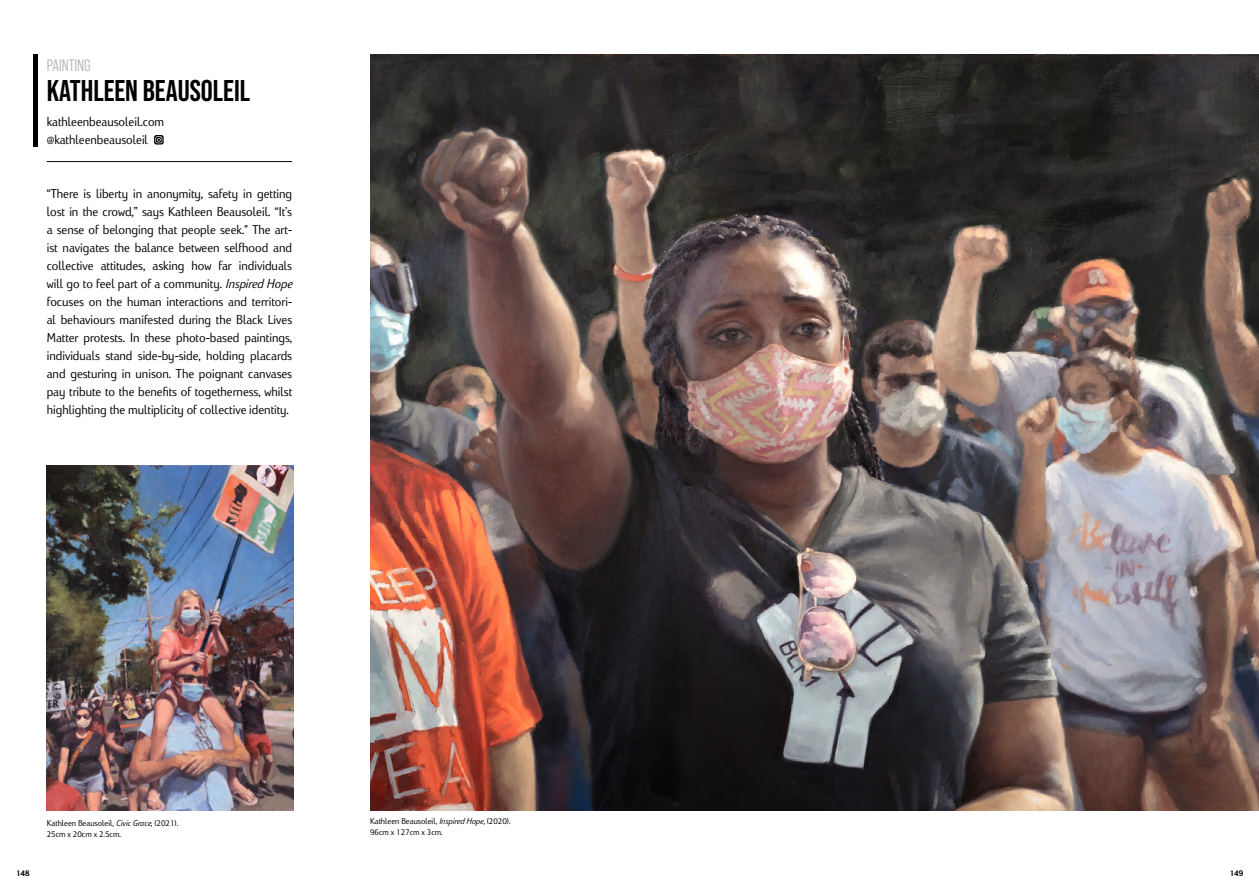
<style>
.page{position:relative;width:1259px;height:893px;background:#fff}
.page>*{position:absolute;margin:0;border:0;box-sizing:border-box;transform-origin:0 0}
.Artist_Name{font:700 30px "Bebas Neue Pro";color:#000}
.t1{font:16.5px "Bebas Neue Pro Middle";color:#b3b2b2}
.Paragraph_Style_1{font:300 13.5px/18px "Viato";color:#000;text-align:justify}
.t2{font:300 9px "Viato";color:#000}
.t3{font:700 9px "Viato";color:#000}
.s1{font-style:italic}
</style>
<div class="page">
<hr style="left:47px;top:161px;width:245px;height:1px;background:#000">
<img style="left:370px;top:54px;width:889px;height:756px">
<img style="left:47px;top:466px;width:247px;height:344px">
<hr style="left:33px;top:54px;width:4px;height:92px;background:#000">
<svg style="left:154px;top:135px;width:10px;height:10px"></svg>
<p class="t1" style="left:47px;top:56px;width:45px">PAINTING</p>
<p class="Artist_Name" style="left:47px;top:74px;width:205px">KATHLEEN BEAUSOLEIL</p>
<p class="Paragraph_Style_1" style="left:47px;top:113px;width:119px">kathleenbeausoleil.com</p>
<p class="Paragraph_Style_1" style="left:47px;top:131px;width:103px">@kathleenbeausoleil</p>
<p class="Paragraph_Style_1" style="left:47px;top:185px;width:247px">“There is liberty in anonymity, safety in getting lost in the crowd,” says Kathleen Beausoleil. “It’s a sense of belonging that people seek." The art&shy;ist navigates the balance between selfhood and collective attitudes, asking how far individuals will go to feel part of a community. <span class="s1">Inspired Hope </span>focuses on the human interactions and territori&shy;al behaviours manifested during the Black Lives Matter protests. In these photo-based paintings, individuals stand side-by-side, holding placards and gesturing in unison. The poignant canvases pay tribute to the benefits of togetherness, whilst highlighting the multiplicity of collective identity.</p>
<p class="t2" style="left:47px;top:819px;width:133px">Kathleen Beausoleil, <span class="s1">Civic Grace</span>, (2021).</p>
<p class="t2" style="left:47px;top:830px;width:76px">25cm x 20cm x 2.5cm.</p>
<p class="t2" style="left:370px;top:817px;width:142px">Kathleen Beausoleil, <span class="s1">Inspired Hope,</span> (2020).</p>
<p class="t2" style="left:370px;top:828px;width:74px">96cm x 127cm x 3cm.</p>
<p class="t3" style="left:16px;top:868px;width:15px">148</p>
<p class="t3" style="left:1229px;top:868px;width:15px">149</p>
</div>
